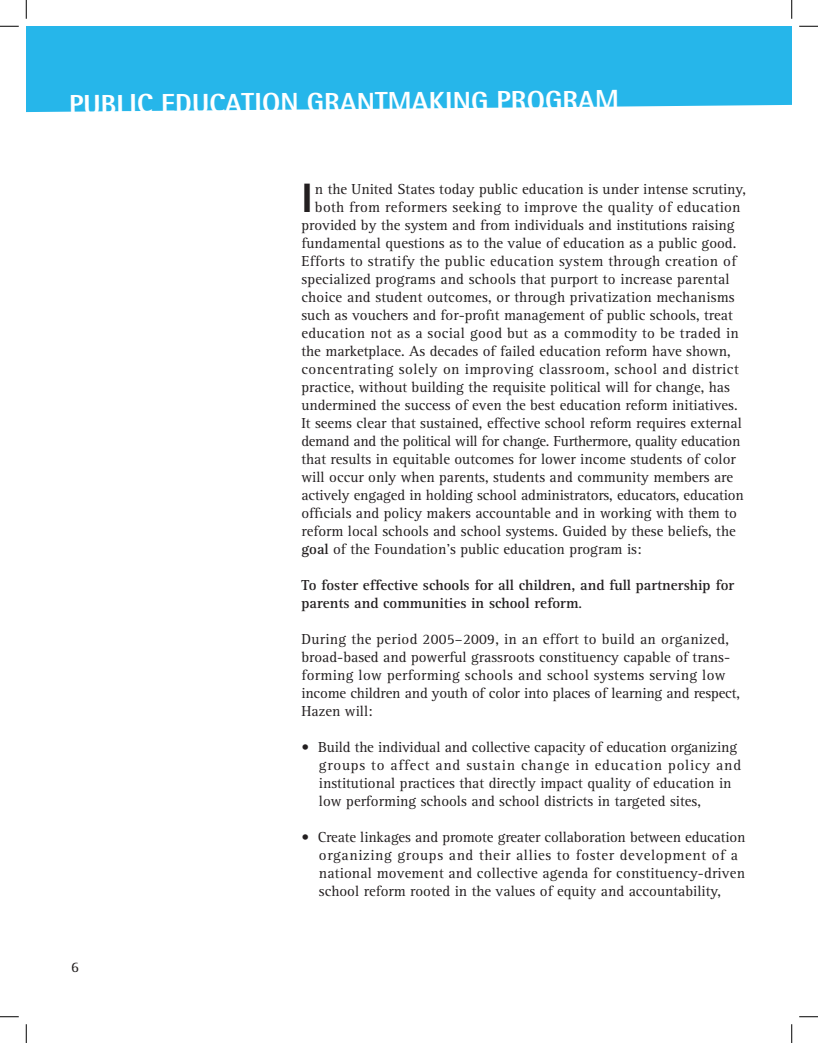
<style>
.page{position:relative;width:818px;height:1043px;background:#fff}
.page>*{position:absolute;margin:0;border:0;box-sizing:border-box;transform-origin:0 0}
.t1{font:800 41.12px "Rotis Semi Sans";color:#231f20}
.t2{font:800 27.5px "Rotis Semi Sans";letter-spacing:-.01em;color:#fff}
.t3{font:15px/18px "Rotis Serif";color:#231f20}
.t4{font:15px "Rotis Serif";letter-spacing:.02em;color:#231f20}
.t5{font:700 15px/18px "Rotis Serif";color:#231f20}
.t6{font:15px "Rotis Serif";letter-spacing:-.02em;color:#231f20}
.t7{font:15px "Rotis Serif";letter-spacing:.03em;color:#231f20}
.s1{font-weight:700}
.s2{font-weight:400}
</style>
<div class="page">
<div style="left:26px;top:26px;width:765px;height:86px;background:#26b6ea"></div>
<svg style="left:0;top:25px;width:19px;height:2px"></svg>
<svg style="left:799px;top:25px;width:19px;height:2px"></svg>
<svg style="left:0;top:1016px;width:19px;height:1px"></svg>
<svg style="left:799px;top:1016px;width:19px;height:1px"></svg>
<svg style="left:25px;top:0;width:2px;height:19px"></svg>
<svg style="left:25px;top:1024px;width:2px;height:18px"></svg>
<svg style="left:791px;top:0;width:1px;height:19px"></svg>
<svg style="left:791px;top:1024px;width:1px;height:18px"></svg>
<p class="t2" style="left:69px;top:85px;width:551px">PUBLIC EDUCATION GRANTMAKING PROGRAM</p>
<p class="t3" style="left:71px;top:958px;width:9px">6</p>
<p class="t1" style="left:301px;top:172px;width:13px">I</p>
<p class="t3" style="left:315px;top:180px;width:433px">n the United States today public education is under intense scrutiny,</p>
<p class="t4" style="left:315px;top:198px;width:427px">both from reformers seeking to improve the quality of education</p>
<p class="t3" style="left:301px;top:216px;width:434px">provided by the system and from individuals and institutions raising</p>
<p class="t3" style="left:301px;top:234px;width:436px">fundamental questions as to the value of education as a public good.</p>
<p class="t4" style="left:301px;top:252px;width:436px">Efforts to stratify the public education system through creation of</p>
<p class="t3" style="left:301px;top:270px;width:429px">specialized programs and schools that purport to increase parental</p>
<p class="t3" style="left:301px;top:288px;width:434px">choice and student outcomes, or through privatization mechanisms</p>
<p class="t3" style="left:301px;top:306px;width:433px">such as vouchers and for-profit management of public schools, treat</p>
<p class="t4" style="left:301px;top:324px;width:439px">education not as a social good but as a commodity to be traded in</p>
<p class="t3" style="left:301px;top:342px;width:431px">the marketplace. As decades of failed education reform have shown,</p>
<p class="t7" style="left:301px;top:360px;width:439px">concentrating solely on improving classroom, school and district</p>
<p class="t3" style="left:301px;top:378px;width:430px">practice, without building the requisite political will for change, has</p>
<p class="t3" style="left:301px;top:396px;width:438px">undermined the success of even the best education reform initiatives.</p>
<p class="t3" style="left:301px;top:414px;width:442px">It seems clear that sustained, effective school reform requires external</p>
<p class="t6" style="left:301px;top:432px;width:440px">demand and the political will for change. Furthermore, quality education</p>
<p class="t3" style="left:301px;top:450px;width:436px">that results in equitable outcomes for lower income students of color</p>
<p class="t3" style="left:301px;top:468px;width:433px">will occur only when parents, students and community members are</p>
<p class="t3" style="left:301px;top:486px;width:444px">actively engaged in holding school administrators, educators, education</p>
<p class="t3" style="left:301px;top:504px;width:437px">officials and policy makers accountable and in working with them to</p>
<p class="t3" style="left:301px;top:522px;width:436px">reform local schools and school systems. Guided by these beliefs, the</p>
<p class="t3" style="left:301px;top:540px;width:341px"><span class="s1">goal</span> of the Foundation’s public education program is:</p>
<p class="t5" style="left:301px;top:576px;width:434px">To foster effective schools for all children, and full partnership for parents and communities in school reform<span class="s2">.</span></p>
<p class="t3" style="left:301px;top:630px;width:440px">During the period 2005–2009, in an effort to build an organized, broad-based and powerful grassroots constituency capable of trans&shy;forming low performing schools and school systems serving low income children and youth of color into places of learning and respect, Hazen will:</p>
<p class="t3" style="left:319px;top:738px;width:423px;text-indent:-18px">• Build the individual and collective capacity of education organizing groups to affect and sustain change in education policy and institutional practices that directly impact quality of education in low performing schools and school districts in targeted sites,</p>
<p class="t3" style="left:319px;top:828px;width:428px;text-indent:-18px">• Create linkages and promote greater collaboration between education organizing groups and their allies to foster development of a national movement and collective agenda for constituency-driven school reform rooted in the values of equity and accountability,</p>
</div>
